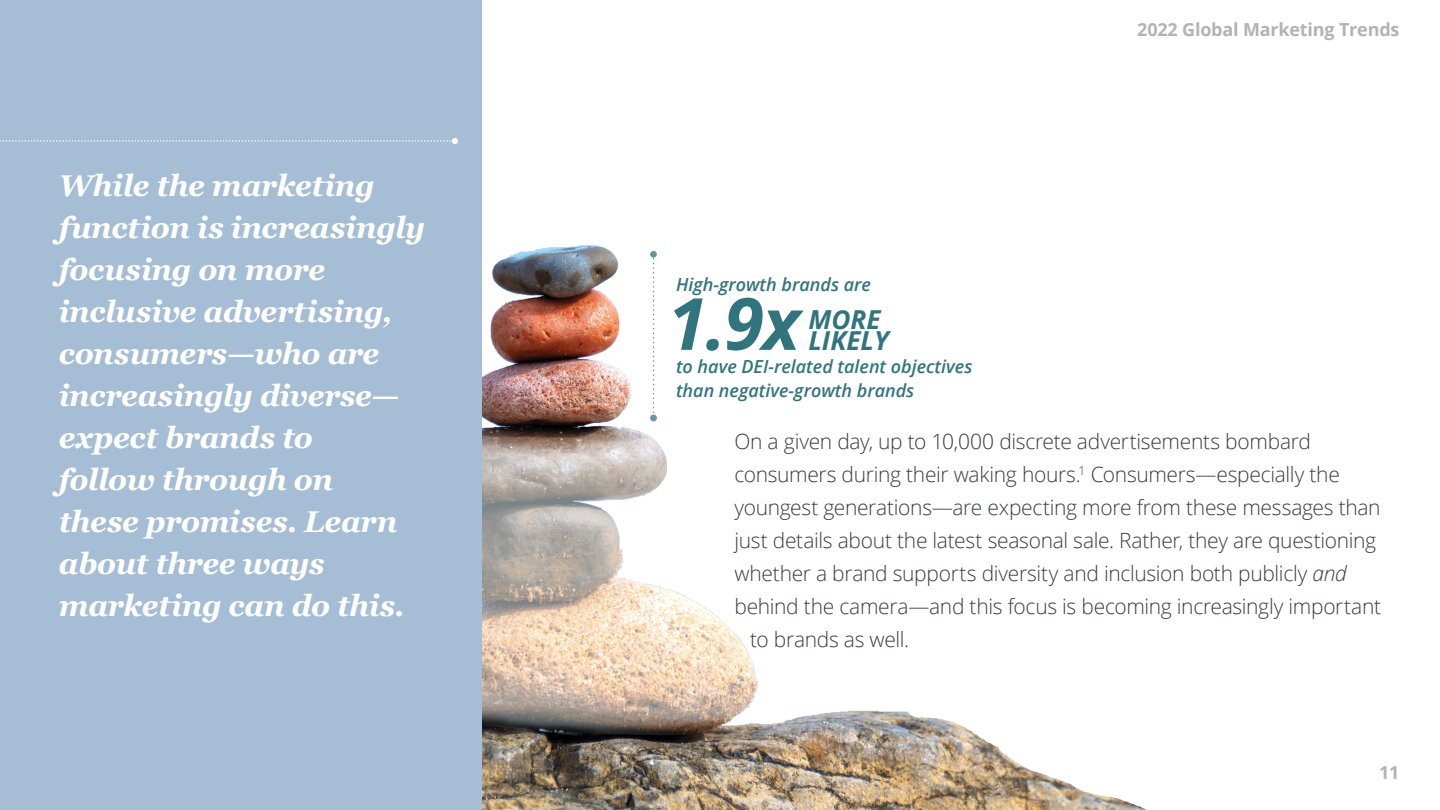
<style>
.page{position:relative;width:1440px;height:810px;background:#fff}
.page>*{position:absolute;margin:0;border:0;box-sizing:border-box;transform-origin:0 0}
.t1{font:italic 700 72px "Open Sans";color:#32747e}
.t2{font:italic 700 30px/42px "Georgia";letter-spacing:-.015em;color:#fff}
.t3{font:italic 700 26.1px/20.7px "Open Sans";color:#32747e}
.t4{font:300 21px "Open Sans";letter-spacing:-.015em;color:#3a3c42}
.t5{font:italic 600 18px/24px "Open Sans";color:#32747e}
.t6{font:700 18px "Open Sans";letter-spacing:-.01em;color:#b3b3b3}
.s1{font-style:italic}
</style>
<div class="page">
<img style="left:482px;top:245px;width:664px;height:565px">
<svg style="left:653px;top:258px;width:1px;height:157px"></svg>
<div style="left:650px;top:251px;width:7px;height:7px;background:#65979e;border-radius:50%"></div>
<div style="left:650px;top:415px;width:7px;height:6px;background:#65979e;border-radius:50%"></div>
<div style="left:0;top:0;width:482px;height:810px;background:#a5bed5"></div>
<svg style="left:0;top:138px;width:458px;height:6px"></svg>
<h2 class="t2" style="left:59px;top:163px;width:368px">While the marketing function is increasingly focusing on more inclusive advertising, consumers—who are increasingly diverse— expect brands to<br>follow through on<br>these promises. Learn about three ways marketing can do this.</h2>
<p class="t5" style="left:676px;top:272px;width:196px">High-growth brands are</p>
<h1 class="t1" style="left:668px;top:273px;width:134px">1.9x</h1>
<p class="t3" style="left:808px;top:309px;width:82px">MORE<br>LIKELY</p>
<p class="t5" style="left:676px;top:355px;width:298px">to have DEI-related talent objectives than negative-growth brands</p>
<p class="t6" style="left:1137px;top:17px;width:264px">2022 Global Marketing Trends</p>
<p class="t4" style="left:734px;top:427px;width:578px">On a given day, up to 10,000 discrete advertisements bombard</p>
<p class="t4" style="left:734px;top:460px;width:607px">consumers during their waking hours.<sup>1</sup> Consumers—especially the</p>
<p class="t4" style="left:734px;top:493px;width:648px">youngest generations—are expecting more from these messages than</p>
<p class="t4" style="left:734px;top:526px;width:643px">just details about the latest seasonal sale. Rather, they are questioning</p>
<p class="t4" style="left:734px;top:559px;width:614px">whether a brand supports diversity and inclusion both publicly <span class="s1">and</span></p>
<p class="t4" style="left:734px;top:592px;width:648px">behind the camera—and this focus is becoming increasingly important</p>
<p class="t4" style="left:750px;top:625px;width:161px">to brands as well.</p>
<p class="t6" style="left:1379px;top:760px;width:22px">11</p>
</div>
